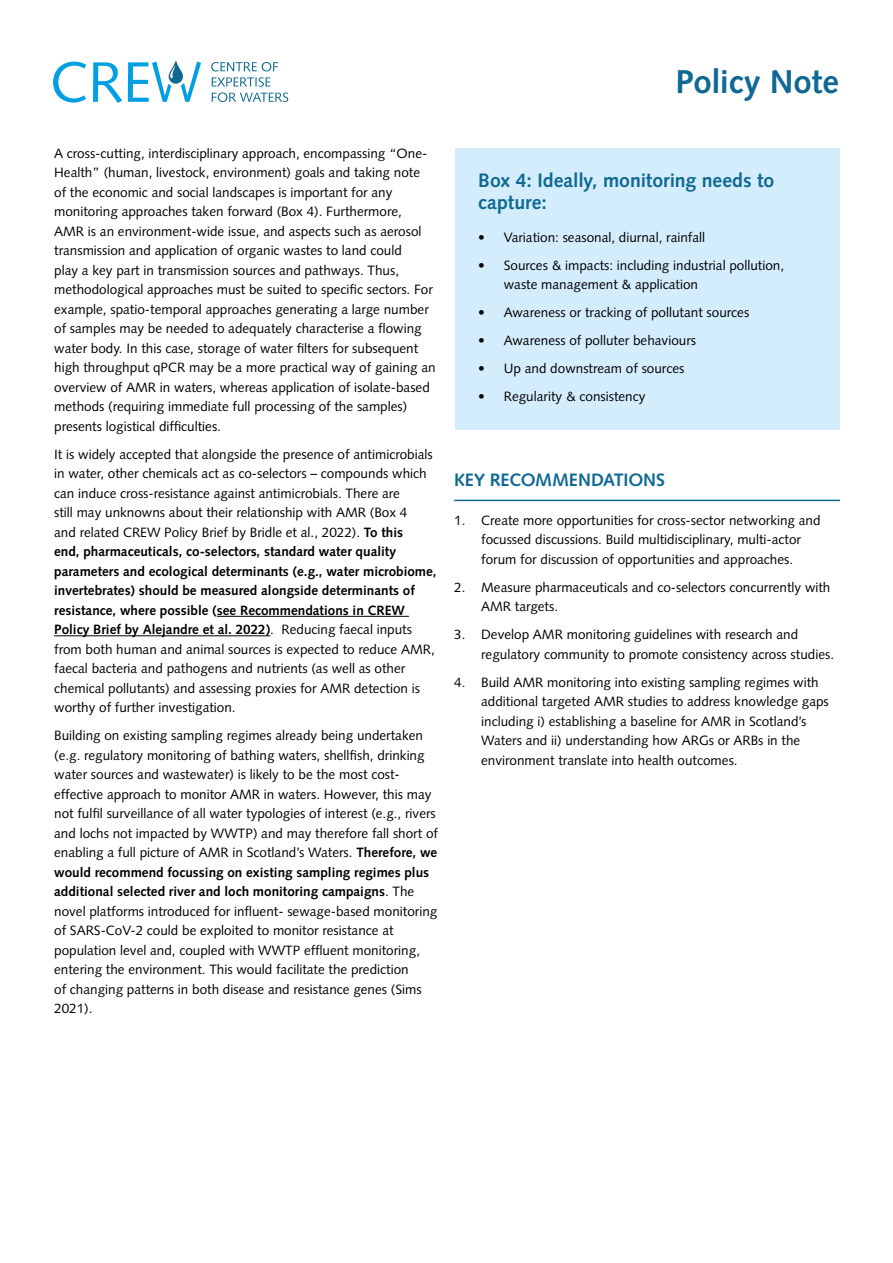
<style>
.page{position:relative;width:893px;height:1263px;background:#fff}
.page>*{position:absolute;margin:0;border:0;box-sizing:border-box;transform-origin:0 0}
.t1{font:700 33px "Syntax LT Std";letter-spacing:-.01em;color:#106993}
.t2{font:700 19.5px/22.5px "Syntax LT Std";letter-spacing:-.005em;color:#106993}
.t3{font:700 18px "Syntax LT Std";letter-spacing:-.01em;color:#106993}
.t4{font:13.5px/19.5px "Syntax LT Std";color:#000}
.s1{font-weight:700}
</style>
<div class="page">
<svg style="left:53px;top:62px;width:33px;height:41px"></svg>
<svg style="left:93px;top:62px;width:29px;height:41px"></svg>
<svg style="left:211px;top:62px;width:77px;height:40px"></svg>
<svg style="left:128px;top:60px;width:73px;height:42px"></svg>
<hr style="left:217px;top:616px;width:192px;height:1px;background:#000">
<hr style="left:54px;top:635px;width:216px;height:1px;background:#000">
<hr style="left:454px;top:500px;width:386px;height:1px;background:#106993">
<div style="left:455px;top:148px;width:385px;height:281px;background:#d4edfc"></div>
<h1 class="t1" style="left:675px;top:62px;width:165px">Policy Note</h1>
<p class="t4" style="left:54px;top:144px;width:383px">A cross-cutting, interdisciplinary approach, encompassing “One-Health” (human, livestock, environment) goals and taking note<br>of the economic and social landscapes is important for any monitoring approaches taken forward (Box 4). Furthermore,<br>AMR is an environment-wide issue, and aspects such as aerosol transmission and application of organic wastes to land could<br>play a key part in transmission sources and pathways. Thus, methodological approaches must be suited to specific sectors. For example, spatio-temporal approaches generating a large number of samples may be needed to adequately characterise a flowing water body. In this case, storage of water filters for subsequent high throughput qPCR may be a more practical way of gaining an overview of AMR in waters, whereas application of isolate-based methods (requiring immediate full processing of the samples) presents logistical difficulties.</p>
<p class="t4" style="left:54px;top:444px;width:384px">It is widely accepted that alongside the presence of antimicrobials in water, other chemicals act as co-selectors – compounds which can induce cross-resistance against antimicrobials. There are<br>still may unknowns about their relationship with AMR (Box 4<br>and related CREW Policy Brief by Bridle et al., 2022). <span class="s1">To this<br>end, pharmaceuticals, co-selectors, standard water quality parameters and ecological determinants (e.g., water microbiome, invertebrates) should be measured alongside determinants of resistance, where possible (see Recommendations in CREW Policy Brief by Alejandre et al. 2022)</span>. Reducing faecal inputs from both human and animal sources is expected to reduce AMR, faecal bacteria and pathogens and nutrients (as well as other chemical pollutants) and assessing proxies for AMR detection is worthy of further investigation.</p>
<p class="t4" style="left:54px;top:726px;width:385px">Building on existing sampling regimes already being undertaken (e.g. regulatory monitoring of bathing waters, shellfish, drinking water sources and wastewater) is likely to be the most cost&shy;effective approach to monitor AMR in waters. However, this may not fulfil surveillance of all water typologies of interest (e.g., rivers and lochs not impacted by WWTP) and may therefore fall short of enabling a full picture of AMR in Scotland’s Waters. <span class="s1">Therefore, we would recommend focussing on existing sampling regimes plus additional selected river and loch monitoring campaigns</span>. The novel platforms introduced for influent- sewage-based monitoring of SARS-CoV-2 could be exploited to monitor resistance at population level and, coupled with WWTP effluent monitoring, entering the environment. This would facilitate the prediction<br>of changing patterns in both disease and resistance genes (Sims 2021).</p>
<h2 class="t2" style="left:478px;top:169px;width:298px">Box 4: Ideally, monitoring needs to capture:</h2>
<p class="t4" style="left:478px;top:227px;width:228px">• Variation: seasonal, diurnal, rainfall</p>
<p class="t4" style="left:504px;top:255px;width:282px;text-indent:-26px">• Sources &amp; impacts: including industrial pollution, waste management &amp; application</p>
<p class="t4" style="left:478px;top:303px;width:272px">• Awareness or tracking of pollutant sources</p>
<p class="t4" style="left:478px;top:331px;width:219px">• Awareness of polluter behaviours</p>
<p class="t4" style="left:478px;top:359px;width:208px">• Up and downstream of sources</p>
<p class="t4" style="left:478px;top:387px;width:169px">• Regularity &amp; consistency</p>
<h3 class="t3" style="left:454px;top:469px;width:213px">KEY RECOMMENDATIONS</h3>
<p class="t4" style="left:454px;top:510px;width:368px;text-align:center">1. Create more opportunities for cross-sector networking and focussed discussions. Build multidisciplinary, multi-actor<br>forum for discussion of opportunities and approaches.</p>
<p class="t4" style="left:481px;top:577px;width:351px;text-indent:-27px">2. Measure pharmaceuticals and co-selectors concurrently with<br>AMR targets.</p>
<p class="t4" style="left:481px;top:625px;width:354px;text-indent:-27px">3. Develop AMR monitoring guidelines with research and regulatory community to promote consistency across studies.</p>
<p class="t4" style="left:481px;top:672px;width:349px;text-indent:-27px">4. Build AMR monitoring into existing sampling regimes with additional targeted AMR studies to address knowledge gaps including i) establishing a baseline for AMR in Scotland’s Waters and ii) understanding how ARGs or ARBs in the environment translate into health outcomes.</p>
</div>
